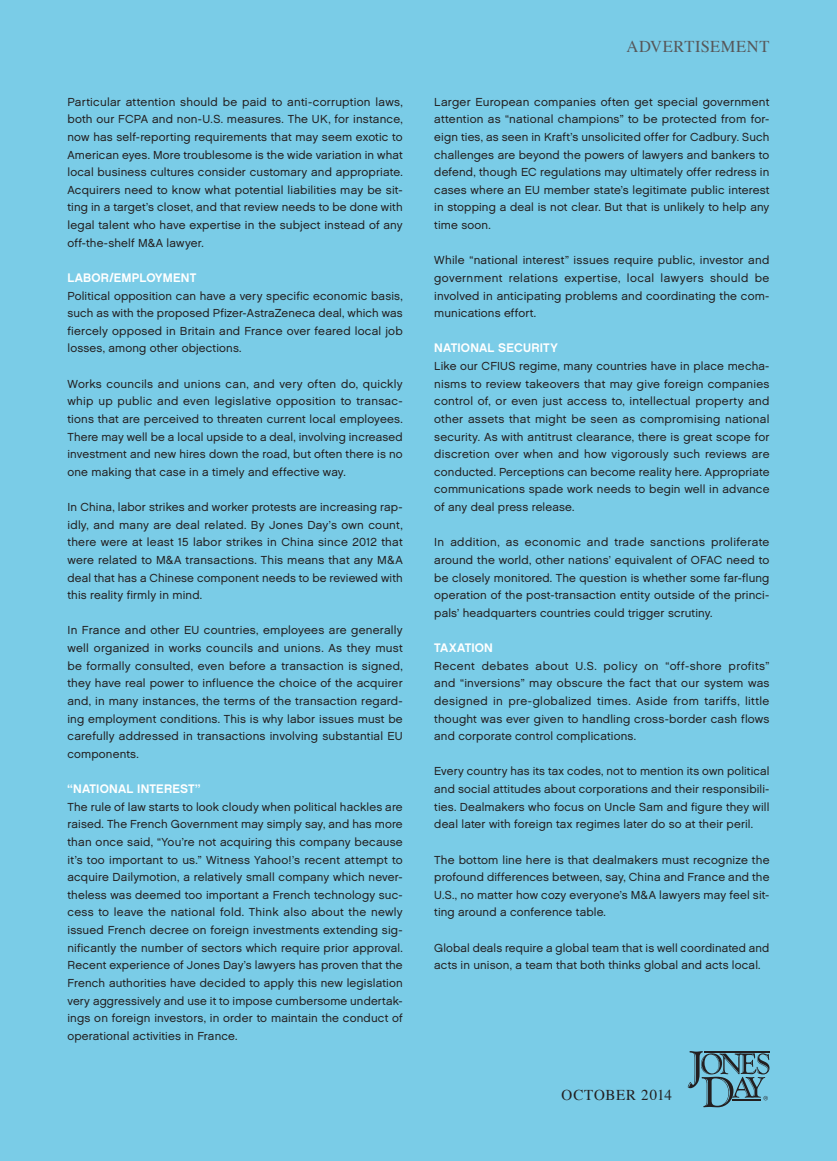
<style>
.page{position:relative;width:837px;height:1161px;background:#7acce7}
.page>*{position:absolute;margin:0;border:0;box-sizing:border-box;transform-origin:0 0}
.t1{font:16.5px "Times";letter-spacing:.03em;color:#57585a}
.t2{font:15px "Times";letter-spacing:.035em;color:#231f20}
.t3{font:12.3px "Chalet New York Nineteen Sixty";letter-spacing:.015em;color:#fff}
.t4{font:11.7px/17.7px "Chalet London Nineteen Sixty";letter-spacing:.01em;color:#231f20;text-align:justify}
</style>
<div class="page">
<svg style="left:688px;top:1051px;width:82px;height:56px"></svg>
<p class="t4" style="left:68px;top:93px;width:337px">Particular attention should be paid to anti-corruption laws, both our FCPA and non-U.S. measures. The UK, for instance, now has self-reporting requirements that may seem exotic to American eyes. More troublesome is the wide variation in what local business cultures consider customary and appropriate.<br>Acquirers need to know what potential liabilities may be sit&shy;ting in a target’s closet, and that review needs to be done with legal talent who have expertise in the subject instead of any off-the-shelf M&amp;A lawyer.</p>
<p class="t3" style="left:68px;top:270px;width:9px">LAB</p>
<p class="t3" style="left:91px;top:270px;width:106px">OR/EMPLOYMENT</p>
<p class="t4" style="left:68px;top:287px;width:337px">Political opposition can have a very specific economic basis, such as with the proposed Pfizer-AstraZeneca deal, which was fiercely opposed in Britain and France over feared local job losses, among other objections.</p>
<p class="t4" style="left:68px;top:375px;width:337px">Works councils and unions can, and very often do, quickly whip up public and even legislative opposition to transac&shy;tions that are perceived to threaten current local employees.<br>There may well be a local upside to a deal, involving increased investment and new hires down the road, but often there is no one making that case in a timely and effective way.</p>
<p class="t4" style="left:68px;top:498px;width:337px">In China, labor strikes and worker protests are increasing rap&shy;idly, and many are deal related. By Jones Day’s own count, there were at least 15 labor strikes in China since 2012 that were related to M&amp;A transactions. This means that any M&amp;A deal that has a Chinese component needs to be reviewed with this reality firmly in mind.</p>
<p class="t4" style="left:68px;top:622px;width:337px">In France and other EU countries, employees are generally well organized in works councils and unions. As they must be formally consulted, even before a transaction is signed, they have real power to influence the choice of the acquirer and, in many instances, the terms of the transaction regard&shy;ing employment conditions. This is why labor issues must be carefully addressed in transactions involving substantial EU components.</p>
<p class="t3" style="left:68px;top:781px;width:135px">“NATIONAL INTEREST”</p>
<p class="t4" style="left:68px;top:798px;width:337px">The rule of law starts to look cloudy when political hackles are raised. The French Government may simply say, and has more than once said, “You’re not acquiring this company because it’s too important to us.” Witness Yahoo!’s recent attempt to acquire Dailymotion, a relatively small company which never&shy;theless was deemed too important a French technology suc&shy;cess to leave the national fold. Think also about the newly issued French decree on foreign investments extending sig&shy;nificantly the number of sectors which require prior approval.<br>Recent experience of Jones Day’s lawyers has proven that the French authorities have decided to apply this new legislation very aggressively and use it to impose cumbersome undertak&shy;ings on foreign investors, in order to maintain the conduct of operational activities in France.</p>
<h1 class="t1" style="left:626px;top:31px;width:145px">ADVERTISEMENT</h1>
<p class="t4" style="left:434px;top:93px;width:337px">Larger European companies often get special government attention as “national champions” to be protected from for&shy;eign ties, as seen in Kraft’s unsolicited offer for Cadbury. Such challenges are beyond the powers of lawyers and bankers to defend, though EC regulations may ultimately offer redress in cases where an EU member state’s legitimate public interest in stopping a deal is not clear. But that is unlikely to help any time soon.</p>
<p class="t4" style="left:434px;top:251px;width:337px">While “national interest” issues require public, investor and government relations expertise, local lawyers should be involved in anticipating problems and coordinating the com&shy;munications effort.</p>
<p class="t3" style="left:434px;top:341px;width:125px">NATIONAL SECURITY</p>
<p class="t4" style="left:434px;top:357px;width:337px">Like our CFIUS regime, many countries have in place mecha&shy;nisms to review takeovers that may give foreign companies control of, or even just access to, intellectual property and other assets that might be seen as compromising national security. As with antitrust clearance, there is great scope for discretion over when and how vigorously such reviews are conducted. Perceptions can become reality here. Appropriate communications spade work needs to begin well in advance of any deal press release.</p>
<p class="t4" style="left:434px;top:533px;width:337px">In addition, as economic and trade sanctions proliferate around the world, other nations’ equivalent of OFAC need to be closely monitored. The question is whether some far-flung operation of the post-transaction entity outside of the princi&shy;pals’ headquarters countries could trigger scrutiny.</p>
<p class="t3" style="left:434px;top:640px;width:60px">TAXATION</p>
<p class="t4" style="left:434px;top:657px;width:337px">Recent debates about U.S. policy on “off-shore profits” and “inversions” may obscure the fact that our system was designed in pre-globalized times. Aside from tariffs, little thought was ever given to handling cross-border cash flows and corporate control complications.</p>
<p class="t4" style="left:434px;top:763px;width:337px">Every country has its tax codes, not to mention its own political and social attitudes about corporations and their responsibili&shy;ties. Dealmakers who focus on Uncle Sam and figure they will deal later with foreign tax regimes later do so at their peril.</p>
<p class="t4" style="left:434px;top:851px;width:337px">The bottom line here is that dealmakers must recognize the profound differences between, say, China and France and the U.S., no matter how cozy everyone’s M&amp;A lawyers may feel sit&shy;ting around a conference table.</p>
<p class="t4" style="left:434px;top:939px;width:337px">Global deals require a global team that is well coordinated and acts in unison, a team that both thinks global and acts local.</p>
<p class="t2" style="left:562px;top:1081px;width:112px">OCTOBER 2014</p>
</div>
